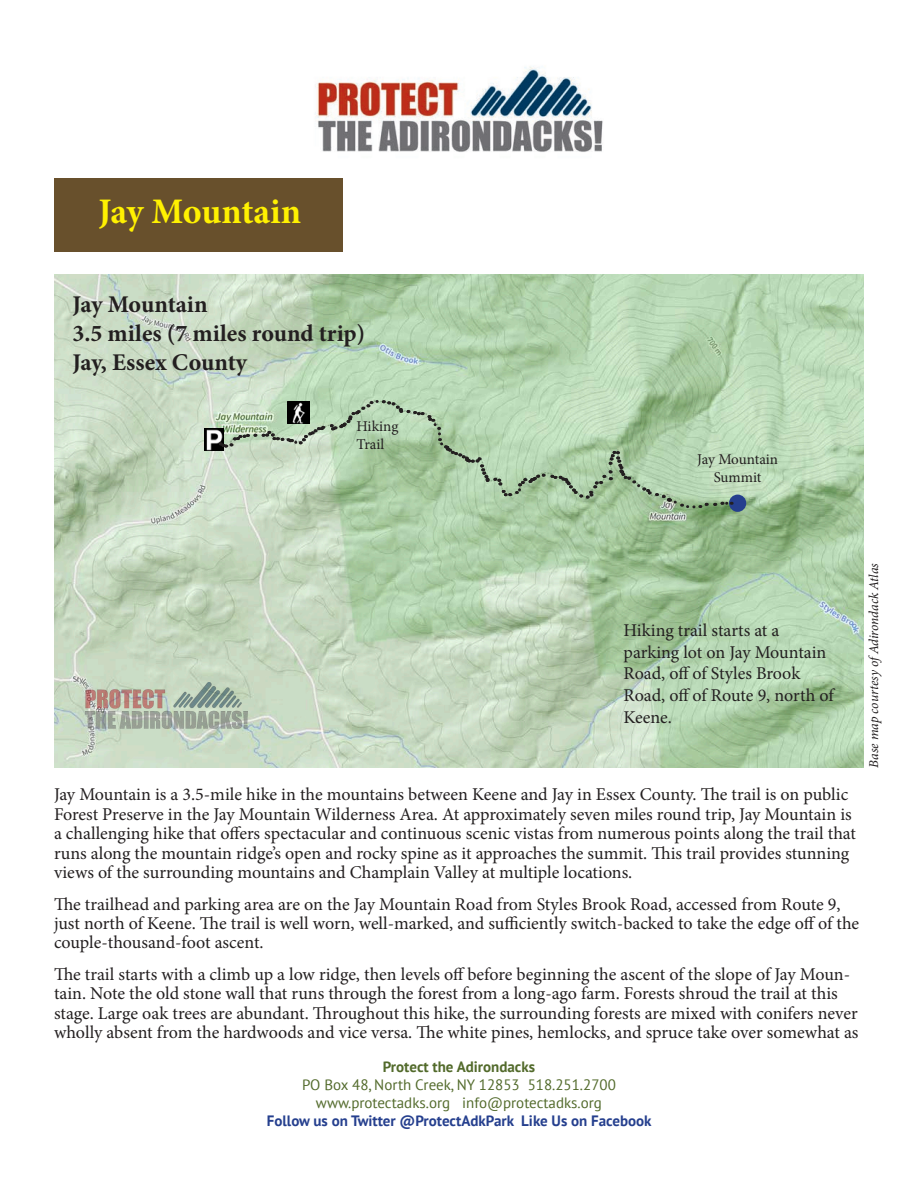
<style>
.page{position:relative;width:918px;height:1188px;background:#fff}
.page>*{position:absolute;margin:0;border:0;box-sizing:border-box;transform-origin:0 0}
.t1{font:700 36px "Minion Pro";letter-spacing:-.01em;color:#fff101}
.t2{font:700 24px "Minion Pro";color:#231f20}
.t3{font:18px/19.4px "Minion Pro";letter-spacing:-.005em;color:#231f20}
.t4{font:15px "PT Sans";color:#526a2b}
.t5{font:700 15px "PT Sans";color:#253f8e}
.t6{font:15px "Minion Pro";letter-spacing:-.01em;color:#231f20}
.t7{font:700 15px "PT Sans";color:#526a2b}
.t8{font:italic 13.5px "Minion Pro";letter-spacing:-.01em;color:#231f20}
</style>
<div class="page">
<img style="left:54px;top:274px;width:810px;height:494px">
<img style="left:315px;top:66px;width:288px;height:86px">
<div style="left:54px;top:178px;width:288px;height:74px;background:#68502c"></div>
<img style="left:85px;top:683px;width:162px;height:46px">
<img style="left:205px;top:429px;width:12px;height:21px">
<div style="left:729px;top:495px;width:17px;height:17px;background:#253f8e;border-radius:50%"></div>
<svg style="left:217px;top:399px;width:515px;height:111px;background:#b0cdab"></svg>
<p class="t1" style="left:98px;top:186px;width:204px">Jay Mountain</p>
<p class="t2" style="left:72px;top:288px;width:137px">Jay Mountain</p>
<p class="t2" style="left:72px;top:317px;width:294px">3.5 miles (7 miles round trip)</p>
<p class="t2" style="left:72px;top:345px;width:176px">Jay, Essex County</p>
<p class="t6" style="left:356px;top:416px;width:43px">Hiking</p>
<p class="t6" style="left:356px;top:434px;width:29px">Trail</p>
<p class="t6" style="left:697px;top:449px;width:82px">Jay Mountain</p>
<p class="t6" style="left:714px;top:467px;width:49px">Summit</p>
<p class="t3" style="left:623px;top:621px;width:157px">Hiking trail starts at a</p>
<p class="t3" style="left:623px;top:641px;width:212px;line-height:21.6px">parking lot on Jay Mountain<br>Road, off of Styles Brook<br>Road, off of Route 9, north of<br>Keene.</p>
<p class="t3" style="left:54px;top:785px;width:804px">Jay Mountain is a 3.5-mile hike in the mountains between Keene and Jay in Essex County. The trail is on public Forest Preserve in the Jay Mountain Wilderness Area. At approximately seven miles round trip, Jay Mountain is a challenging hike that offers spectacular and continuous scenic vistas from numerous points along the trail that runs along the mountain ridge’s open and rocky spine as it approaches the summit. This trail provides stunning views of the surrounding mountains and Champlain Valley at multiple locations.</p>
<p class="t3" style="left:54px;top:894px;width:807px">The trailhead and parking area are on the Jay Mountain Road from Styles Brook Road, accessed from Route 9, just north of Keene. The trail is well worn, well-marked, and sufficiently switch-backed to take the edge off of the couple-thousand-foot ascent.</p>
<p class="t3" style="left:54px;top:964px;width:806px">The trail starts with a climb up a low ridge, then levels off before beginning the ascent of the slope of Jay Moun&shy;tain. Note the old stone wall that runs through the forest from a long-ago farm. Forests shroud the trail at this stage. Large oak trees are abundant. Throughout this hike, the surrounding forests are mixed with conifers never wholly absent from the hardwoods and vice versa. The white pines, hemlocks, and spruce take over somewhat as</p>
<p class="t7" style="left:383px;top:1057px;width:154px">Protect the Adirondacks</p>
<p class="t4" style="left:302px;top:1075px;width:315px">PO Box 48, North Creek, NY 12853 518.251.2700</p>
<p class="t4" style="left:316px;top:1093px;width:288px">www.protectadks.org info@protectadks.org</p>
<p class="t5" style="left:267px;top:1111px;width:386px">Follow us on Twitter @ProtectAdkPark Like Us on Facebook</p>
<p class="t8" style="left:865px;top:768px;width:206px;rotate:-90deg">Base map courtesy ofAdirondack Atlas</p>
</div>
